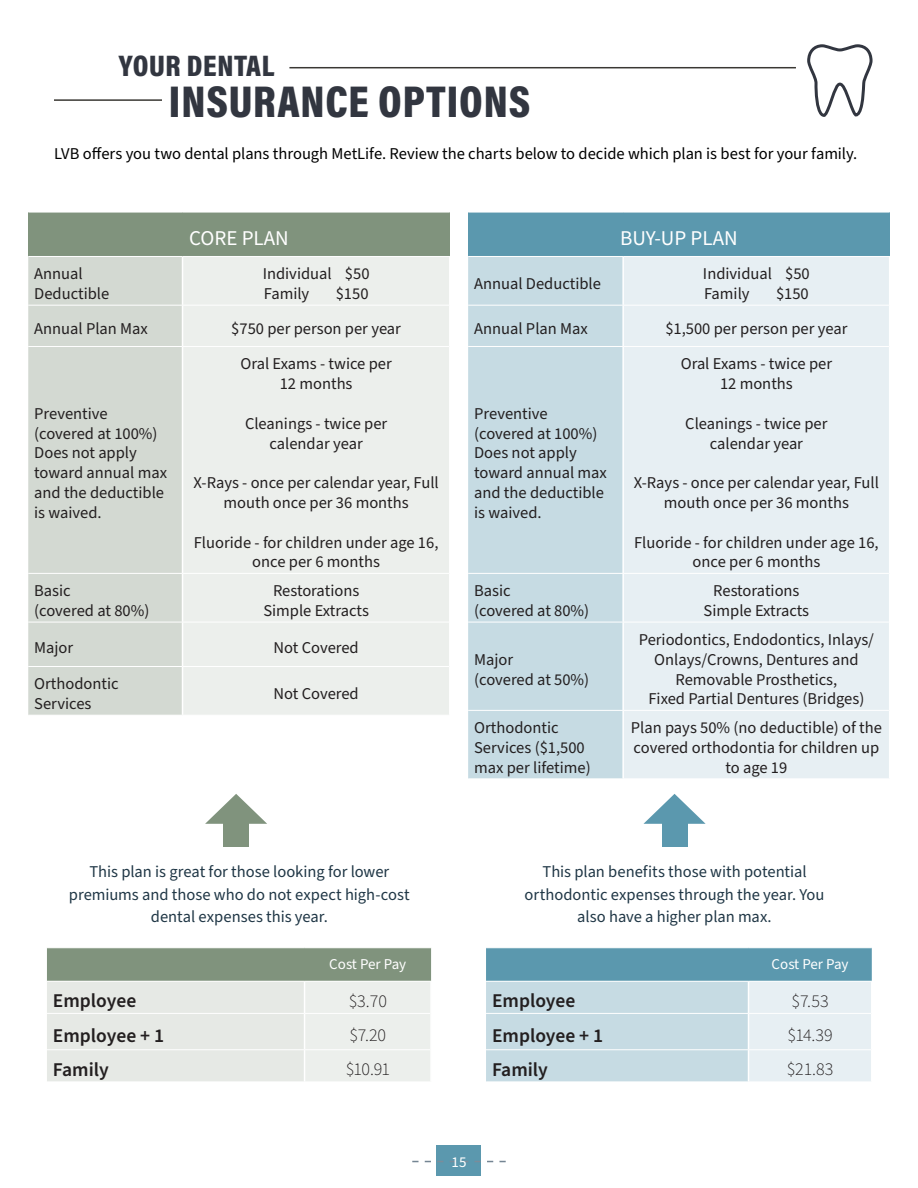
<style>
.page{position:relative;width:918px;height:1188px;background:#fff}
.page>*{position:absolute;margin:0;border:0;box-sizing:border-box;transform-origin:0 0}
.t1{font:900 45px "Acumin Pro Cond";letter-spacing:.02em;color:#323640}
.t2{font:900 30px "Acumin Pro Cond";letter-spacing:.015em;color:#323640}
.t3{font:21px "Source Sans Pro";color:#fff}
.t4{font:600 19.5px "Source Sans Pro";color:#231f20}
.Sub_Bullets{font:300 18px "Source Sans Pro";letter-spacing:-.01em;color:#231f20}
.t5{font:16.5px/19.8px "Source Sans Pro";color:#231f20}
.Sub_Bullets-2{font:16.5px/22.5px "Source Sans Pro";color:#203746;text-align:center}
.Large_Copy{font:16.5px "Source Sans Pro";color:#000}
.Chart_Subhead{font:15px "Source Sans Pro";color:#fff}
</style>
<div class="page">
<div style="left:437px;top:1146px;width:44px;height:30px;background:#5b98ae"></div>
<svg style="left:412px;top:1161px;width:94px;height:1px"></svg>
<div style="left:28px;top:212px;width:422px;height:44px;background:#80937d"></div>
<div style="left:28px;top:257px;width:154px;height:458px;background:#d3d9d2"></div>
<div style="left:183px;top:257px;width:266px;height:458px;background:#ecefec"></div>
<hr style="left:28px;top:212px;width:155px;height:1px;background:#fff">
<hr style="left:183px;top:212px;width:267px;height:1px;background:#fff">
<hr style="left:28px;top:305px;width:155px;height:1px;background:#fff">
<hr style="left:183px;top:305px;width:266px;height:1px;background:#fff">
<hr style="left:28px;top:346px;width:155px;height:1px;background:#fff">
<hr style="left:183px;top:346px;width:266px;height:1px;background:#fff">
<hr style="left:28px;top:573px;width:155px;height:1px;background:#fff">
<hr style="left:183px;top:573px;width:266px;height:1px;background:#fff">
<hr style="left:28px;top:622px;width:155px;height:1px;background:#fff">
<hr style="left:183px;top:622px;width:266px;height:1px;background:#fff">
<hr style="left:28px;top:666px;width:155px;height:1px;background:#fff">
<hr style="left:183px;top:666px;width:266px;height:1px;background:#fff">
<svg style="left:643px;top:794px;width:63px;height:30px"></svg>
<div style="left:662px;top:816px;width:25px;height:31px;background:#5b98ae"></div>
<div style="left:468px;top:212px;width:422px;height:44px;background:#5b98ae"></div>
<div style="left:468px;top:257px;width:154px;height:521px;background:#c6dbe3"></div>
<div style="left:624px;top:257px;width:265px;height:521px;background:#e7eff3"></div>
<hr style="left:468px;top:212px;width:155px;height:1px;background:#fff">
<hr style="left:623px;top:212px;width:267px;height:1px;background:#fff">
<hr style="left:468px;top:305px;width:155px;height:1px;background:#fff">
<hr style="left:623px;top:305px;width:266px;height:1px;background:#fff">
<hr style="left:468px;top:346px;width:155px;height:1px;background:#fff">
<hr style="left:623px;top:346px;width:266px;height:1px;background:#fff">
<hr style="left:468px;top:573px;width:155px;height:1px;background:#fff">
<hr style="left:623px;top:573px;width:266px;height:1px;background:#fff">
<hr style="left:468px;top:622px;width:155px;height:1px;background:#fff">
<hr style="left:623px;top:622px;width:266px;height:1px;background:#fff">
<hr style="left:468px;top:710px;width:155px;height:1px;background:#fff">
<hr style="left:623px;top:710px;width:266px;height:1px;background:#fff">
<svg style="left:205px;top:794px;width:62px;height:30px"></svg>
<div style="left:224px;top:816px;width:25px;height:31px;background:#80937d"></div>
<svg style="left:47px;top:948px;width:384px;height:133px;background:#ced5cc"></svg>
<hr style="left:47px;top:981px;width:258px;height:1px;background:#fff">
<hr style="left:47px;top:1013px;width:258px;height:1px;background:#fff">
<hr style="left:47px;top:1049px;width:258px;height:1px;background:#fff">
<hr style="left:305px;top:981px;width:127px;height:1px;background:#fff">
<hr style="left:305px;top:1013px;width:125px;height:1px;background:#fff">
<hr style="left:305px;top:1049px;width:125px;height:1px;background:#fff">
<hr style="left:304px;top:982px;width:1px;height:31px;background:#fff">
<hr style="left:430px;top:982px;width:2px;height:31px;background:#fff">
<hr style="left:304px;top:1014px;width:1px;height:35px;background:#fff">
<hr style="left:430px;top:1013px;width:2px;height:37px;background:#fff">
<hr style="left:304px;top:1050px;width:1px;height:32px;background:#fff">
<hr style="left:430px;top:1050px;width:2px;height:32px;background:#fff">
<svg style="left:486px;top:948px;width:386px;height:134px;background:#b3cfd9"></svg>
<hr style="left:486px;top:981px;width:263px;height:1px;background:#fff">
<hr style="left:486px;top:1013px;width:263px;height:1px;background:#fff">
<hr style="left:486px;top:1049px;width:263px;height:1px;background:#fff">
<hr style="left:749px;top:981px;width:124px;height:1px;background:#fff">
<hr style="left:749px;top:1013px;width:122px;height:1px;background:#fff">
<hr style="left:749px;top:1049px;width:122px;height:1px;background:#fff">
<hr style="left:748px;top:982px;width:1px;height:31px;background:#fff">
<hr style="left:871px;top:982px;width:2px;height:31px;background:#fff">
<hr style="left:748px;top:1014px;width:1px;height:35px;background:#fff">
<hr style="left:871px;top:1013px;width:2px;height:37px;background:#fff">
<hr style="left:748px;top:1050px;width:1px;height:32px;background:#fff">
<hr style="left:871px;top:1050px;width:2px;height:32px;background:#fff">
<hr style="left:54px;top:99px;width:108px;height:2px;background:#3a3834">
<hr style="left:289px;top:67px;width:507px;height:1px;background:#3a3834">
<svg style="left:807px;top:44px;width:66px;height:73px"></svg>
<p class="t2" style="left:119px;top:46px;width:157px">YOUR DENTAL</p>
<p class="t1" style="left:169px;top:72px;width:363px">INSURANCE OPTIONS</p>
<p class="Large_Copy" style="left:54px;top:142px;width:805px">LVB offers you two dental plans through MetLife. Review the charts below to decide which plan is best for your family.</p>
<p class="t3" style="left:189px;top:224px;width:101px">CORE PLAN</p>
<p class="t3" style="left:620px;top:224px;width:119px">BUY-UP PLAN</p>
<p class="t5" style="left:34px;top:265px;width:50px">Annual</p>
<p class="t5" style="left:34px;top:284px;width:77px">Deductible</p>
<p class="t5" style="left:263px;top:265px;width:108px">Individual $50<br>Family</p>
<p class="t5" style="left:336px;top:284px;width:34px">$150</p>
<p class="t5" style="left:474px;top:274px;width:128px">Annual Deductible</p>
<p class="t5" style="left:703px;top:265px;width:108px">Individual $50<br>Family</p>
<p class="t5" style="left:776px;top:284px;width:34px">$150</p>
<p class="t5" style="left:34px;top:319px;width:115px">Annual Plan Max</p>
<p class="t5" style="left:231px;top:319px;width:171px">$750 per person per year</p>
<p class="t5" style="left:474px;top:319px;width:115px">Annual Plan Max</p>
<p class="t5" style="left:665px;top:319px;width:184px">$1,500 per person per year</p>
<p class="t5" style="left:34px;top:404px;width:75px">Preventive</p>
<p class="t5" style="left:34px;top:424px;width:125px">(covered at 100%)</p>
<p class="t5" style="left:34px;top:444px;width:134px">Does not apply toward annual max and the deductible is waived.</p>
<p class="t5" style="left:240px;top:355px;width:153px">Oral Exams - twice per</p>
<p class="t5" style="left:280px;top:374px;width:74px">12 months</p>
<p class="t5" style="left:245px;top:414px;width:144px">Cleanings - twice per</p>
<p class="t5" style="left:270px;top:434px;width:95px">calendar year</p>
<p class="t5" style="left:194px;top:473px;width:247px;text-align:center">X-Rays - once per calendar year, Full mouth once per 36 months</p>
<p class="t5" style="left:194px;top:533px;width:246px;text-align:center">Fluoride - for children under age 16, once per 6 months</p>
<p class="t5" style="left:474px;top:404px;width:75px">Preventive</p>
<p class="t5" style="left:474px;top:424px;width:125px">(covered at 100%)</p>
<p class="t5" style="left:474px;top:444px;width:134px">Does not apply toward annual max and the deductible is waived.</p>
<p class="t5" style="left:681px;top:355px;width:153px">Oral Exams - twice per</p>
<p class="t5" style="left:720px;top:374px;width:74px">12 months</p>
<p class="t5" style="left:685px;top:414px;width:144px">Cleanings - twice per</p>
<p class="t5" style="left:710px;top:434px;width:95px">calendar year</p>
<p class="t5" style="left:634px;top:473px;width:247px;text-align:center">X-Rays - once per calendar year, Full mouth once per 36 months</p>
<p class="t5" style="left:634px;top:533px;width:246px;text-align:center">Fluoride - for children under age 16, once per 6 months</p>
<p class="t5" style="left:34px;top:581px;width:38px">Basic</p>
<p class="t5" style="left:34px;top:601px;width:117px">(covered at 80%)</p>
<p class="t5" style="left:273px;top:581px;width:88px">Restorations</p>
<p class="t5" style="left:263px;top:601px;width:107px">Simple Extracts</p>
<p class="t5" style="left:474px;top:581px;width:38px">Basic</p>
<p class="t5" style="left:474px;top:601px;width:117px">(covered at 80%)</p>
<p class="t5" style="left:713px;top:581px;width:88px">Restorations</p>
<p class="t5" style="left:704px;top:601px;width:107px">Simple Extracts</p>
<p class="t5" style="left:34px;top:638px;width:41px">Major</p>
<p class="t5" style="left:274px;top:638px;width:87px">Not Covered</p>
<p class="t5" style="left:34px;top:675px;width:86px">Orthodontic<br>Services</p>
<p class="t5" style="left:274px;top:684px;width:87px">Not Covered</p>
<p class="t5" style="left:474px;top:650px;width:41px">Major</p>
<p class="t5" style="left:474px;top:670px;width:117px">(covered at 50%)</p>
<p class="t5" style="left:639px;top:630px;width:237px;text-align:center">Periodontics, Endodontics, Inlays/<br>Onlays/Crowns, Dentures and<br>Removable Prosthetics,</p>
<p class="t5" style="left:648px;top:690px;width:217px">Fixed Partial Dentures (Bridges)</p>
<p class="t5" style="left:474px;top:718px;width:118px">Orthodontic<br>Services ($1,500 max per lifetime)</p>
<p class="t5" style="left:631px;top:718px;width:253px;text-align:center">Plan pays 50% (no deductible) of the covered orthodontia for children up to age 19</p>
<p class="Sub_Bullets-2" style="left:69px;top:861px;width:343px">This plan is great for those looking for lower premiums and those who do not expect high-cost dental expenses this year.</p>
<p class="Chart_Subhead" style="left:329px;top:954px;width:79px">Cost Per Pay</p>
<p class="t4" style="left:53px;top:988px;width:85px">Employee</p>
<p class="Sub_Bullets" style="left:349px;top:989px;width:40px">$3.70</p>
<p class="t4" style="left:53px;top:1022px;width:113px">Employee + 1</p>
<p class="Sub_Bullets" style="left:350px;top:1023px;width:38px">$7.20</p>
<p class="t4" style="left:53px;top:1056px;width:57px">Family</p>
<p class="Sub_Bullets" style="left:346px;top:1057px;width:46px">$10.91</p>
<p class="Sub_Bullets-2" style="left:525px;top:861px;width:302px">This plan benefits those with potential orthodontic expenses through the year. You also have a higher plan max.</p>
<p class="Chart_Subhead" style="left:772px;top:954px;width:79px">Cost Per Pay</p>
<p class="t4" style="left:492px;top:988px;width:85px">Employee</p>
<p class="Sub_Bullets" style="left:792px;top:989px;width:39px">$7.53</p>
<p class="t4" style="left:492px;top:1022px;width:113px">Employee + 1</p>
<p class="Sub_Bullets" style="left:788px;top:1023px;width:47px">$14.39</p>
<p class="t4" style="left:492px;top:1056px;width:57px">Family</p>
<p class="Sub_Bullets" style="left:787px;top:1057px;width:48px">$21.83</p>
<p class="Chart_Subhead" style="left:452px;top:1152px;width:16px">15</p>
</div>
